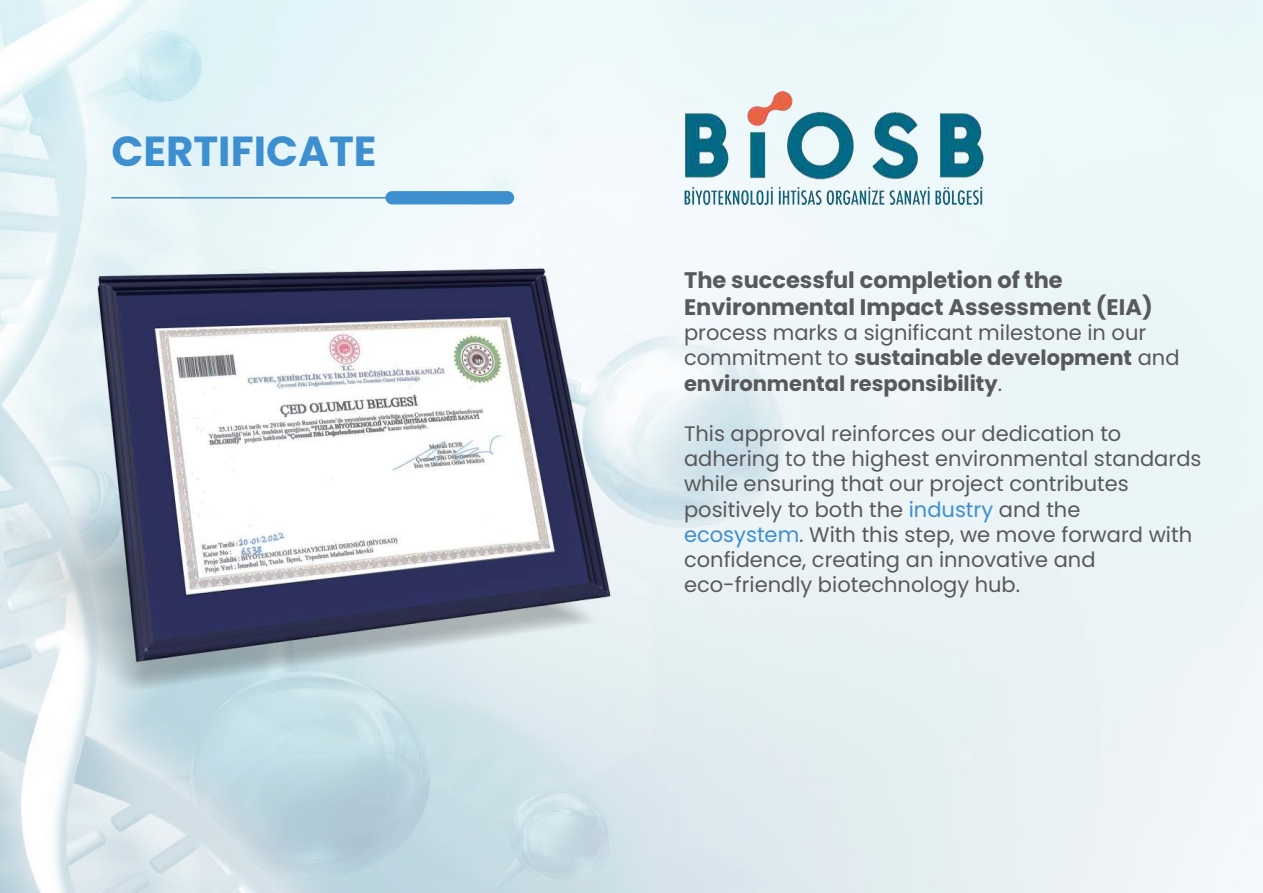
<style>
.page{position:relative;width:1263px;height:893px;background:#fff}
.page>*{position:absolute;margin:0;border:0;box-sizing:border-box;transform-origin:0 0}
.t1{font:700 42px "Poppins";color:#3d8fcf}
.t2{font:700 22.5px/27px "Poppins";color:#58595b}
.t3{font:21px/25.2px "Poppins";color:#58595b}
.s1{font-weight:700}
.s2{color:#3d8fcf}
</style>
<div class="page">
<img style="left:0;top:0;width:1263px;height:893px">
<img style="left:0;top:166px;width:749px;height:561px">
<hr style="left:111px;top:197px;width:319px;height:2px;background:#3d8fcf">
<div style="left:385px;top:191px;width:129px;height:13px;background:#3d8fcf;border-radius:7px"></div>
<img style="left:684px;top:92px;width:300px;height:112px">
<h1 class="t1" style="left:111px;top:127px;width:267px">CERTIFICATE</h1>
<p class="t2" style="left:684px;top:267px;width:470px">The successful completion of the<br>Environmental Impact Assessment (EIA)</p>
<p class="t3" style="left:684px;top:320px;width:497px">process marks a significant milestone in our commitment to <span class="s1">sustainable development</span> and <span class="s1">environmental responsibility</span>.</p>
<p class="t3" style="left:684px;top:421px;width:519px">This approval reinforces our dedication to adhering to the highest environmental standards while ensuring that our project contributes positively to both the <span class="s2">industry</span> and the <span class="s2">ecosystem</span>. With this step, we move forward with confidence, creating an innovative and eco-friendly biotechnology hub.</p>
</div>
